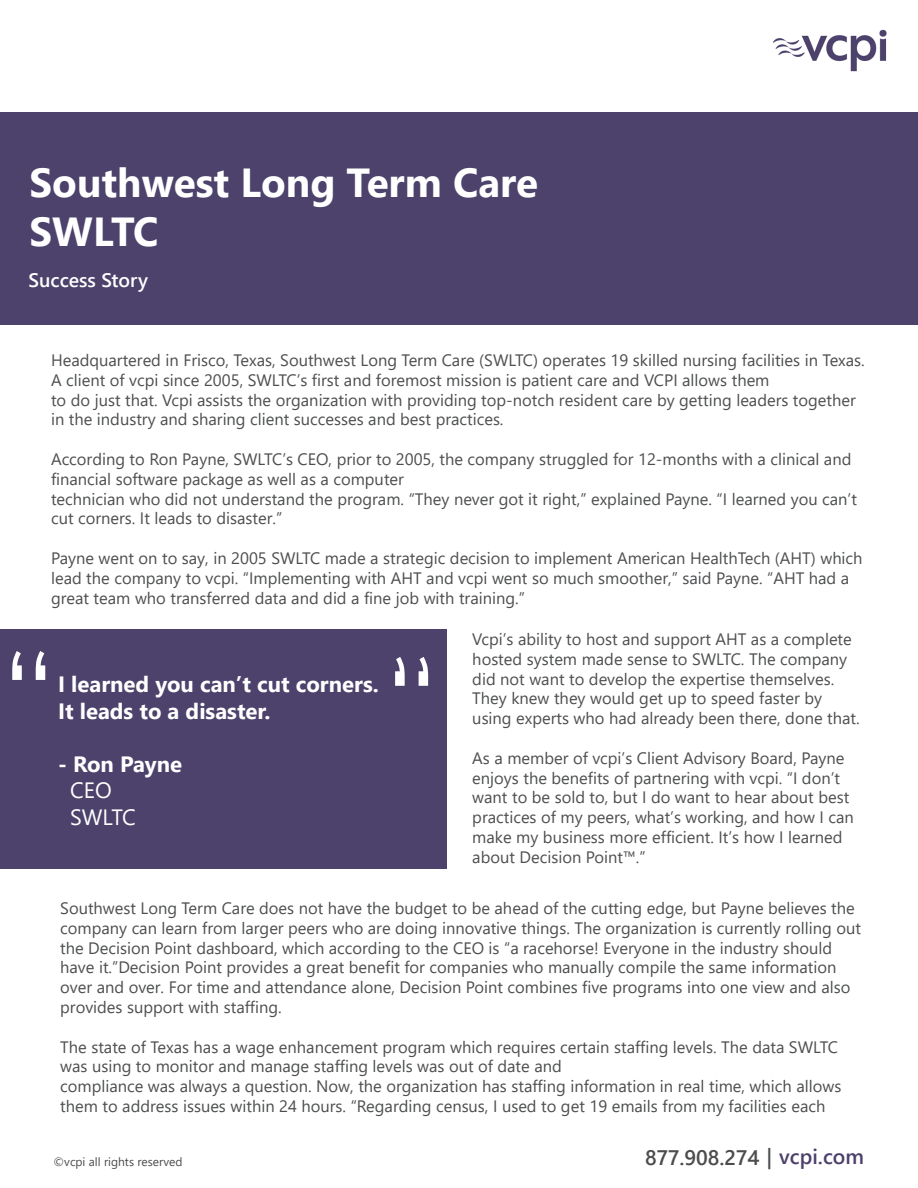
<style>
.page{position:relative;width:918px;height:1188px;background:#fff}
.page>*{position:absolute;margin:0;border:0;box-sizing:border-box;transform-origin:0 0}
.t1{font:108px "Century Gothic";color:#fff}
.t2{font:700 40.5px/48.6px "Segoe UI";color:#fff}
.t3{font:700 22.2px/26.5px "Segoe UI";color:#fff}
.t4{font:22.2px/26.5px "Segoe UI";color:#fff}
.t5{font:600 21px "Segoe UI";color:#4b4c4d}
.t6{font:600 19.5px "Segoe UI";color:#fff}
.t7{font:16.5px/19.8px "Segoe UI";color:#4d4e4f}
.t8{font:12px "Segoe UI";color:#4b4c4d}
.s1{color:#4c406b}
</style>
<div class="page">
<div style="left:0;top:112px;width:918px;height:213px;background:#4c426c"></div>
<img style="left:773px;top:29px;width:114px;height:43px">
<div style="left:0;top:629px;width:446px;height:240px;background:#4c426c"></div>
<h2 class="t2" style="left:30px;top:155px;width:510px">Southwest Long Term Care<br>SWLTC</h2>
<p class="t6" style="left:29px;top:262px;width:121px">Success Story</p>
<p class="t7" style="left:51px;top:349px;width:815px">Headquartered in Frisco, Texas, Southwest Long Term Care (SWLTC) operates 19 skilled nursing facilities in Texas.<br>A client of vcpi since 2005, SWLTC’s first and foremost mission is patient care and VCPI allows them<br>to do just that. Vcpi assists the organization with providing top-notch resident care by getting leaders together in the industry and sharing client successes and best practices.</p>
<p class="t7" style="left:51px;top:448px;width:807px">According to Ron Payne, SWLTC’s CEO, prior to 2005, the company struggled for 12-months with a clinical and financial software package as well as a computer<br>technician who did not understand the program. “They never got it right,” explained Payne. “I learned you can’t cut corners. It leads to disaster.”</p>
<p class="t7" style="left:51px;top:547px;width:813px">Payne went on to say, in 2005 SWLTC made a strategic decision to implement American HealthTech (AHT) which lead the company to vcpi. “Implementing with AHT and vcpi went so much smoother,” said Payne. “AHT had a great team who transferred data and did a fine job with training.”</p>
<h1 class="t1" style="left:2px;top:616px;width:56px">“</h1>
<h3 class="t3" style="left:58px;top:669px;width:322px">I learned you can’t cut corners.<br>It leads to a disaster.</h3>
<h3 class="t3" style="left:58px;top:749px;width:126px">- Ron Payne</h3>
<h3 class="t4" style="left:70px;top:775px;width:67px">CEO<br>SWLTC</h3>
<p class="t7" style="left:472px;top:628px;width:389px">Vcpi’s ability to host and support AHT as a complete hosted system made sense to SWLTC. The company did not want to develop the expertise themselves.<br>They knew they would get up to speed faster by using experts who had already been there, done that.</p>
<p class="t7" style="left:472px;top:747px;width:383px">As a member of vcpi’s Client Advisory Board, Payne enjoys the benefits of partnering with vcpi. “I don’t want to be sold to, but I do want to hear about best practices of my peers, what’s working, and how I can make my business more efficient. It’s how I learned about Decision Point™.”</p>
<p class="t7" style="left:60px;top:897px;width:802px">Southwest Long Term Care does not have the budget to be ahead of the cutting edge, but Payne believes the company can learn from larger peers who are doing innovative things. The organization is currently rolling out the Decision Point dashboard, which according to the CEO is “a racehorse! Everyone in the industry should have it.”Decision Point provides a great benefit for companies who manually compile the same information over and over. For time and attendance alone, Decision Point combines five programs into one view and also provides support with staffing.</p>
<p class="t7" style="left:60px;top:1035px;width:783px">The state of Texas has a wage enhancement program which requires certain staffing levels. The data SWLTC was using to monitor and manage staffing levels was out of date and<br>compliance was always a question. Now, the organization has staffing information in real time, which allows them to address issues within 24 hours. “Regarding census, I used to get 19 emails from my facilities each</p>
<p class="t8" style="left:54px;top:1151px;width:130px">©vcpi all rights reserved</p>
<p class="t5" style="left:645px;top:1138px;width:220px">877.908.274 | <span class="s1">vcpi.com</span></p>
</div>
